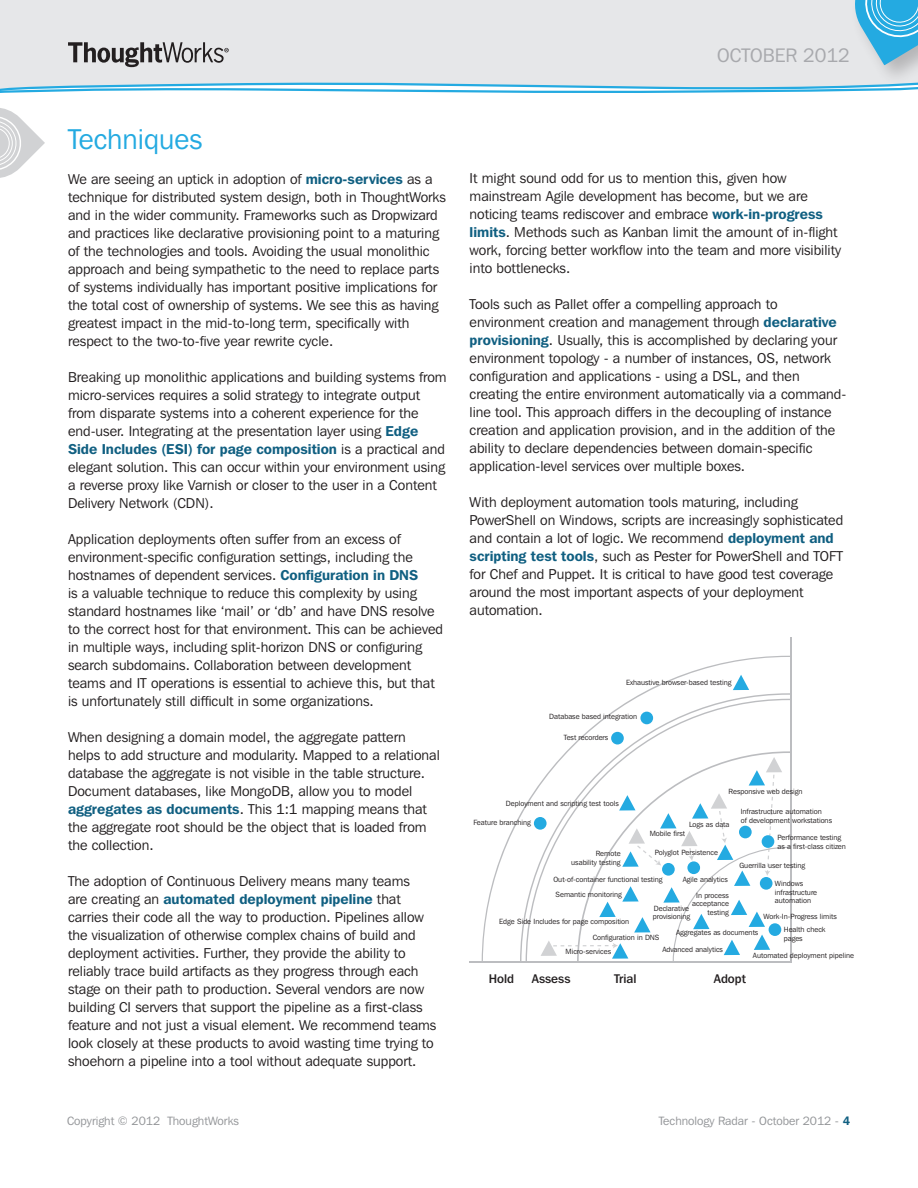
<style>
.page{position:relative;width:918px;height:1188px;background:#fff}
.page>*{position:absolute;margin:0;border:0;box-sizing:border-box;transform-origin:0 0}
.t1{font:28.5px "Franklin Gothic IT Cby BT";color:#24aae1}
.t2{font:19.5px "Franklin Gothic IT Cby BT";color:#a8a9ad}
.t3{font:14.25px/18px "Franklin Gothic IT Cby BT";color:#231f20}
.t4{font:500 12.45px "Franklin Gothic IT Cby BT";color:#231f20}
.t5{font:12px "Franklin Gothic IT Cby BT";color:#939598}
.t6{font:7.5px/9px "Franklin Gothic IT Cby BT";color:#231f20}
.s1{font-weight:600;color:#105f81}
</style>
<div class="page">
<svg style="left:0;top:108px;width:45px;height:70px"></svg>
<hr style="left:791px;top:638px;width:1px;height:325px;background:#bcbdc0">
<hr style="left:470px;top:962px;width:322px;height:1px;background:#bcbdc0">
<svg style="left:482px;top:656px;width:309px;height:306px"></svg>
<div style="left:534px;top:817px;width:13px;height:13px;background:#24aae1;border-radius:50%"></div>
<div style="left:611px;top:732px;width:13px;height:13px;background:#24aae1;border-radius:50%"></div>
<div style="left:640px;top:712px;width:13px;height:12px;background:#24aae1;border-radius:50%"></div>
<svg style="left:733px;top:675px;width:16px;height:15px"></svg>
<svg style="left:541px;top:757px;width:250px;height:205px"></svg>
<div style="left:0;top:0;width:850px;height:81px;background:#e6e7e9"></div>
<svg style="left:68px;top:42px;width:161px;height:25px;background:#a7a6a8"></svg>
<div style="left:850px;top:0;width:68px;height:87px;background:#231f20;opacity:.25"></div>
<svg style="left:849px;top:0;width:69px;height:65px;background:#6ec0e2"></svg>
<svg style="left:0;top:81px;width:918px;height:12px"></svg>
<h2 class="t2" style="left:717px;top:44px;width:134px">OCTOBER 2012</h2>
<h1 class="t1" style="left:68px;top:122px;width:136px">Techniques</h1>
<p class="t3" style="left:68px;top:170px;width:379px">We are seeing an uptick in adoption of <span class="s1">micro-services</span> as a technique for distributed system design, both in ThoughtWorks and in the wider community. Frameworks such as Dropwizard and practices like declarative provisioning point to a maturing of the technologies and tools. Avoiding the usual monolithic approach and being sympathetic to the need to replace parts of systems individually has important positive implications for the total cost of ownership of systems. We see this as having greatest impact in the mid-to-long term, specifically with respect to the two-to-five year rewrite cycle.</p>
<p class="t3" style="left:68px;top:368px;width:380px">Breaking up monolithic applications and building systems from micro-services requires a solid strategy to integrate output from disparate systems into a coherent experience for the end-user. Integrating at the presentation layer using <span class="s1">Edge Side Includes (ESI) for page composition</span> is a practical and elegant solution. This can occur within your environment using a reverse proxy like Varnish or closer to the user in a Content Delivery Network (CDN).</p>
<p class="t3" style="left:68px;top:530px;width:377px">Application deployments often suffer from an excess of environment-specific configuration settings, including the hostnames of dependent services. <span class="s1">Configuration in DNS<br></span>is a valuable technique to reduce this complexity by using standard hostnames like ‘mail’ or ‘db’ and have DNS resolve to the correct host for that environment. This can be achieved in multiple ways, including split-horizon DNS or configuring search subdomains. Collaboration between development teams and IT operations is essential to achieve this, but that is unfortunately still difficult in some organizations.</p>
<p class="t3" style="left:68px;top:728px;width:373px">When designing a domain model, the aggregate pattern helps to add structure and modularity. Mapped to a relational database the aggregate is not visible in the table structure.<br>Document databases, like MongoDB, allow you to model <span class="s1">aggregates as documents</span>. This 1:1 mapping means that the aggregate root should be the object that is loaded from the collection.</p>
<p class="t3" style="left:68px;top:872px;width:370px">The adoption of Continuous Delivery means many teams<br>are creating an <span class="s1">automated deployment pipeline</span> that carries their code all the way to production. Pipelines allow the visualization of otherwise complex chains of build and deployment activities. Further, they provide the ability to reliably trace build artifacts as they progress through each stage on their path to production. Several vendors are now building CI servers that support the pipeline as a first-class feature and not just a visual element. We recommend teams look closely at these products to avoid wasting time trying to shoehorn a pipeline into a tool without adequate support.</p>
<p class="t5" style="left:67px;top:1113px;width:173px">Copyright © 2012 ThoughtWorks</p>
<p class="t3" style="left:470px;top:169px;width:373px">It might sound odd for us to mention this, given how mainstream Agile development has become, but we are noticing teams rediscover and embrace <span class="s1">work-in-progress limits</span>. Methods such as Kanban limit the amount of in-flight work, forcing better workflow into the team and more visibility into bottlenecks.</p>
<p class="t3" style="left:470px;top:295px;width:378px">Tools such as Pallet offer a compelling approach to environment creation and management through <span class="s1">declarative provisioning</span>. Usually, this is accomplished by declaring your environment topology - a number of instances, OS, network configuration and applications - using a DSL, and then creating the entire environment automatically via a command&shy;line tool. This approach differs in the decoupling of instance creation and application provision, and in the addition of the ability to declare dependencies between domain-specific application-level services over multiple boxes.</p>
<p class="t3" style="left:470px;top:493px;width:375px">With deployment automation tools maturing, including PowerShell on Windows, scripts are increasingly sophisticated and contain a lot of logic. We recommend <span class="s1">deployment and scripting test tools</span>, such as Pester for PowerShell and TOFT for Chef and Puppet. It is critical to have good test coverage around the most important aspects of your deployment automation.</p>
<p class="t6" style="left:626px;top:678px;width:107px">Exhaustive browser-based testing</p>
<p class="t6" style="left:549px;top:712px;width:89px">Database based integration</p>
<p class="t6" style="left:564px;top:733px;width:46px">Test recorders</p>
<p class="t6" style="left:506px;top:799px;width:114px">Deployment and scripting test tools</p>
<p class="t6" style="left:473px;top:818px;width:59px">Feature branching</p>
<p class="t6" style="left:729px;top:786px;width:75px">Responsive web design</p>
<p class="t6" style="left:689px;top:819px;width:42px">Logs as data</p>
<p class="t6" style="left:741px;top:807px;width:93px">Infrastructure automation<br>of development workstations</p>
<p class="t6" style="left:650px;top:829px;width:37px">Mobile first</p>
<p class="t6" style="left:777px;top:833px;width:70px">Performance testing as a first-class citizen</p>
<p class="t6" style="left:655px;top:847px;width:65px">Polyglot Persistence</p>
<p class="t6" style="left:571px;top:849px;width:51px;text-align:right">Remote usability testing</p>
<p class="t6" style="left:556px;top:890px;width:68px">Semantic monitoring</p>
<p class="t6" style="left:593px;top:913px;width:68px;line-height:16.2px;text-indent:-93px">Edge Side Includes for page composition<br>Configuration in DNS</p>
<p class="t6" style="left:739px;top:861px;width:67px">Guerrilla user testing</p>
<p class="t6" style="left:553px;top:874px;width:111px">Out-of-container functional testing</p>
<p class="t6" style="left:683px;top:875px;width:47px">Agile analytics</p>
<p class="t6" style="left:775px;top:879px;width:44px">Windows infrastructure automation</p>
<p class="t6" style="left:692px;top:890px;width:38px;text-align:right">In process acceptance testing</p>
<p class="t6" style="left:662px;top:945px;width:62px">Advanced analytics</p>
<p class="t6" style="left:653px;top:905px;width:39px;line-height:7.5px">Declarative provisioning</p>
<p class="t6" style="left:764px;top:912px;width:75px">Work-In-Progress limits</p>
<p class="t6" style="left:784px;top:924px;width:43px">Health check pages</p>
<p class="t6" style="left:676px;top:928px;width:84px">Aggregates as documents</p>
<p class="t6" style="left:566px;top:947px;width:47px">Micro-services</p>
<p class="t6" style="left:753px;top:951px;width:103px">Automated deployment pipeline</p>
<p class="t4" style="left:489px;top:971px;width:27px">Hold</p>
<p class="t4" style="left:532px;top:971px;width:40px">Assess</p>
<p class="t4" style="left:614px;top:971px;width:24px">Trial</p>
<p class="t4" style="left:714px;top:971px;width:34px">Adopt</p>
<p class="t5" style="left:659px;top:1114px;width:193px">Technology Radar - October 2012 - <span class="s1">4</span></p>
</div>
